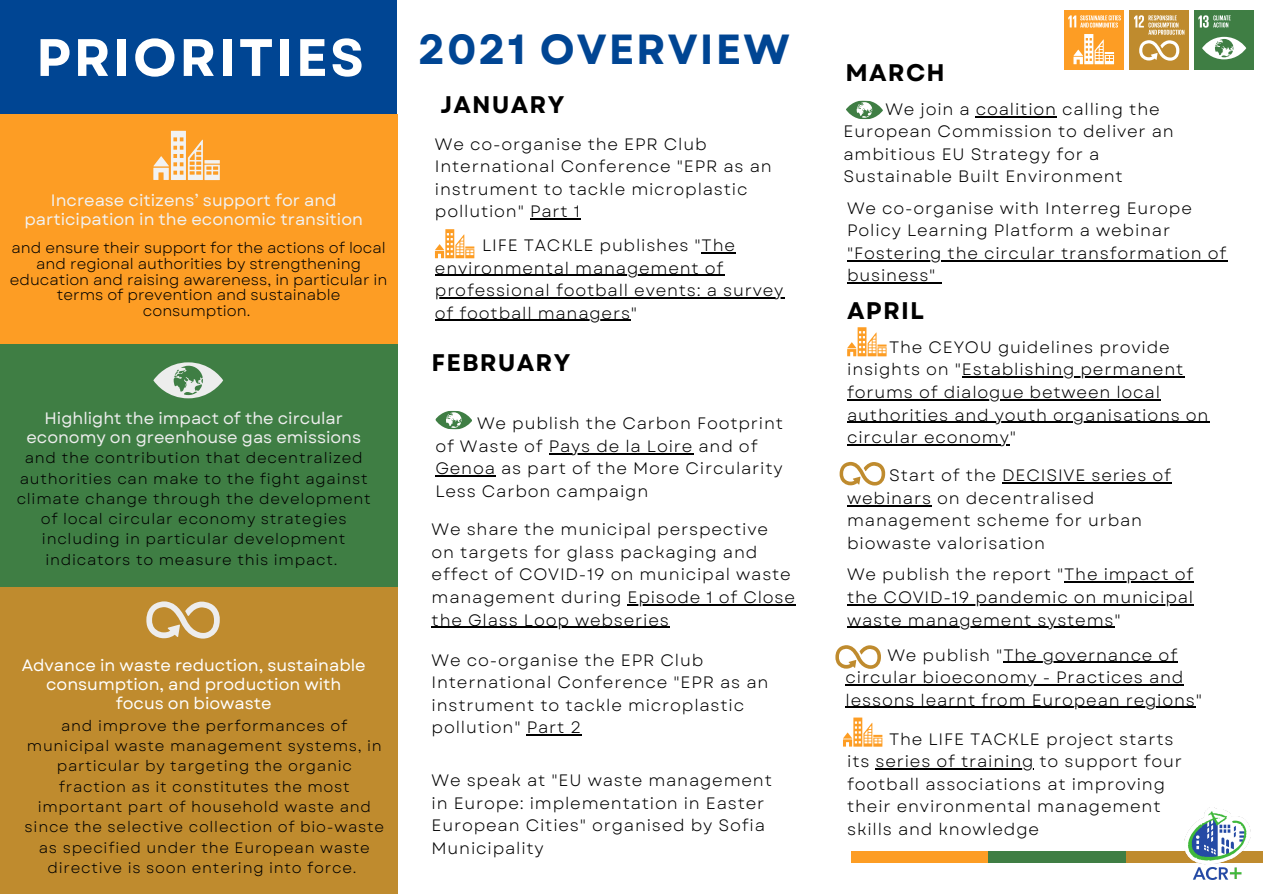
<style>
.page{position:relative;width:1263px;height:894px;background:#fff}
.page>*{position:absolute;margin:0;border:0;box-sizing:border-box;transform-origin:0 0}
.t1{font:700 42px "Garet";letter-spacing:.05em;color:#004593}
.t2{font:700 24px "Garet";letter-spacing:.05em;color:#000}
.t3{font:16.5px/22.5px "Garet";letter-spacing:.05em;color:#000}
.t4{font:16.5px/19.2px "Garet";color:#fff;text-align:center}
.t5{font:16.5px/19.2px "Garet";color:#f2f2f2;text-align:center}
.t6{font:16.5px/19.2px "Garet";color:#ededed;text-align:center}
.t7{font:15px/20.2px "Garet";letter-spacing:.05em;color:#000;text-align:center}
.t8{font:15px/15.8px "Garet";color:#000;text-align:center}
.s1{font-size:52.5px;color:#fff}
</style>
<div class="page">
<div style="left:0;top:114px;width:397px;height:230px;background:#fd9d24"></div>
<div style="left:0;top:344px;width:397px;height:243px;background:#3f7e44"></div>
<div style="left:0;top:587px;width:397px;height:306px;background:#bf8b2e"></div>
<svg style="left:146px;top:601px;width:74px;height:37px"></svg>
<svg style="left:153px;top:131px;width:67px;height:49px"></svg>
<svg style="left:153px;top:362px;width:70px;height:36px"></svg>
<hr style="left:975px;top:116px;width:81px;height:1px;background:#000">
<hr style="left:961px;top:376px;width:223px;height:1px;background:#000">
<hr style="left:847px;top:399px;width:313px;height:1px;background:#000">
<hr style="left:847px;top:421px;width:362px;height:1px;background:#000">
<hr style="left:847px;top:444px;width:162px;height:1px;background:#000">
<hr style="left:1002px;top:482px;width:169px;height:1px;background:#000">
<hr style="left:847px;top:505px;width:84px;height:1px;background:#000">
<hr style="left:1003px;top:661px;width:174px;height:1px;background:#000">
<hr style="left:845px;top:684px;width:339px;height:1px;background:#000">
<hr style="left:845px;top:706px;width:350px;height:1px;background:#000">
<hr style="left:875px;top:768px;width:159px;height:1px;background:#000">
<hr style="left:701px;top:252px;width:34px;height:1px;background:#000">
<hr style="left:435px;top:274px;width:289px;height:2px;background:#000">
<hr style="left:435px;top:297px;width:349px;height:1px;background:#000">
<hr style="left:435px;top:319px;width:196px;height:2px;background:#000">
<svg style="left:435px;top:229px;width:39px;height:29px"></svg>
<div style="left:0;top:0;width:396px;height:114px;background:#004593"></div>
<hr style="left:847px;top:260px;width:380px;height:1px;background:#000">
<hr style="left:847px;top:282px;width:89px;height:1px;background:#000">
<hr style="left:548px;top:453px;width:145px;height:1px;background:#000">
<hr style="left:435px;top:475px;width:61px;height:1px;background:#000">
<hr style="left:530px;top:218px;width:50px;height:1px;background:#000">
<hr style="left:627px;top:604px;width:168px;height:1px;background:#000">
<hr style="left:431px;top:626px;width:238px;height:1px;background:#000">
<hr style="left:526px;top:734px;width:56px;height:1px;background:#000">
<hr style="left:1064px;top:581px;width:129px;height:1px;background:#000">
<hr style="left:847px;top:604px;width:346px;height:1px;background:#000">
<hr style="left:847px;top:626px;width:267px;height:1px;background:#000">
<svg style="left:847px;top:327px;width:39px;height:29px"></svg>
<svg style="left:843px;top:717px;width:39px;height:29px"></svg>
<svg style="left:435px;top:410px;width:37px;height:20px"></svg>
<svg style="left:846px;top:100px;width:37px;height:20px"></svg>
<svg style="left:839px;top:462px;width:46px;height:23px"></svg>
<svg style="left:835px;top:645px;width:46px;height:23px"></svg>
<div style="left:1063px;top:10px;width:60px;height:60px;background:#fd9d24"></div>
<svg style="left:1073px;top:34px;width:40px;height:30px"></svg>
<svg style="left:1068px;top:15px;width:52px;height:13px"></svg>
<div style="left:1129px;top:10px;width:59px;height:60px;background:#bf8b2e"></div>
<svg style="left:1134px;top:15px;width:50px;height:46px"></svg>
<div style="left:1194px;top:10px;width:59px;height:60px;background:#3f7e44"></div>
<svg style="left:1198px;top:15px;width:48px;height:44px"></svg>
<div style="left:1126px;top:851px;width:136px;height:11px;background:#bf8b2e"></div>
<div style="left:851px;top:851px;width:137px;height:11px;background:#fd9d24"></div>
<div style="left:988px;top:851px;width:137px;height:11px;background:#3f7e44"></div>
<img style="left:1184px;top:807px;width:65px;height:72px">
<h1 class="t1" style="left:36px;top:19px;width:755px"><span class="s1">PRIORITIES</span> 2021 OVERVIEW</h1>
<p class="t5" style="left:24px;top:191px;width:340px">Increase citizens’ support for and participation in the economic transition</p>
<p class="t8" style="left:10px;top:240px;width:379px">and ensure their support for the actions of local and regional authorities by strengthening education and raising awareness, in particular in terms of prevention and sustainable consumption.</p>
<p class="t6" style="left:26px;top:408px;width:336px">Highlight the impact of the circular economy on greenhouse gas emissions</p>
<p class="t7" style="left:17px;top:448px;width:355px">and the contribution that decentralized authorities can make to the fight against climate change through the development of local circular economy strategies including in particular development indicators to measure this impact.</p>
<p class="t4" style="left:22px;top:655px;width:345px">Advance in waste reduction, sustainable consumption, and production with focus on biowaste</p>
<p class="t7" style="left:25px;top:715px;width:361px">and improve the performances of municipal waste management systems, in particular by targeting the organic fraction as it constitutes the most important part of household waste and since the selective collection of bio-waste as specified under the European waste directive is soon entering into force.</p>
<h2 class="t2" style="left:440px;top:88px;width:125px">JANUARY</h2>
<p class="t3" style="left:435px;top:133px;width:338px">We co-organise the EPR Club<br>International Conference "EPR as an instrument to tackle microplastic pollution" Part 1</p>
<p class="t3" style="left:435px;top:234px;width:350px;text-indent:47px">LIFE TACKLE publishes "The environmental management of professional football events: a survey of football managers"</p>
<h2 class="t2" style="left:431px;top:345px;width:140px">FEBRUARY</h2>
<p class="t3" style="left:435px;top:412px;width:349px;text-indent:42px">We publish the Carbon Footprint of Waste of Pays de la Loire and of<br>Genoa as part of the More Circularity<br>Less Carbon campaign</p>
<p class="t3" style="left:431px;top:518px;width:365px">We share the municipal perspective<br>on targets for glass packaging and effect of COVID-19 on municipal waste management during Episode 1 of Close the Glass Loop webseries</p>
<p class="t3" style="left:431px;top:648px;width:338px">We co-organise the EPR Club<br>International Conference "EPR as an instrument to tackle microplastic pollution" Part 2</p>
<p class="t3" style="left:431px;top:769px;width:342px">We speak at "EU waste management in Europe: implementation in Easter<br>European Cities" organised by Sofia<br>Municipality</p>
<h2 class="t2" style="left:845px;top:55px;width:101px">MARCH</h2>
<p class="t3" style="left:843px;top:98px;width:332px;text-indent:42px">We join a coalition calling the<br>European Commission to deliver an ambitious EU Strategy for a<br>Sustainable Built Environment</p>
<p class="t3" style="left:847px;top:197px;width:381px">We co-organise with Interreg Europe<br>Policy Learning Platform a webinar "Fostering the circular transformation of business"</p>
<h2 class="t2" style="left:847px;top:293px;width:78px">APRIL</h2>
<p class="t3" style="left:847px;top:336px;width:363px;text-indent:42px">The CEYOU guidelines provide insights on "Establishing permanent forums of dialogue between local authorities and youth organisations on circular economy"</p>
<p class="t3" style="left:847px;top:464px;width:325px;text-indent:42px">Start of the DECISIVE series of webinars on decentralised management scheme for urban biowaste valorisation</p>
<p class="t3" style="left:847px;top:563px;width:347px;text-align:justify">We publish the report "The impact of the COVID-19 pandemic on municipal waste management systems"</p>
<p class="t3" style="left:845px;top:643px;width:358px;text-indent:42px">We publish "The governance of circular bioeconomy - Practices and lessons learnt from European regions"</p>
<p class="t3" style="left:847px;top:727px;width:336px;text-indent:42px">The LIFE TACKLE project starts its series of training to support four football associations at improving their environmental management skills and knowledge</p>
</div>
